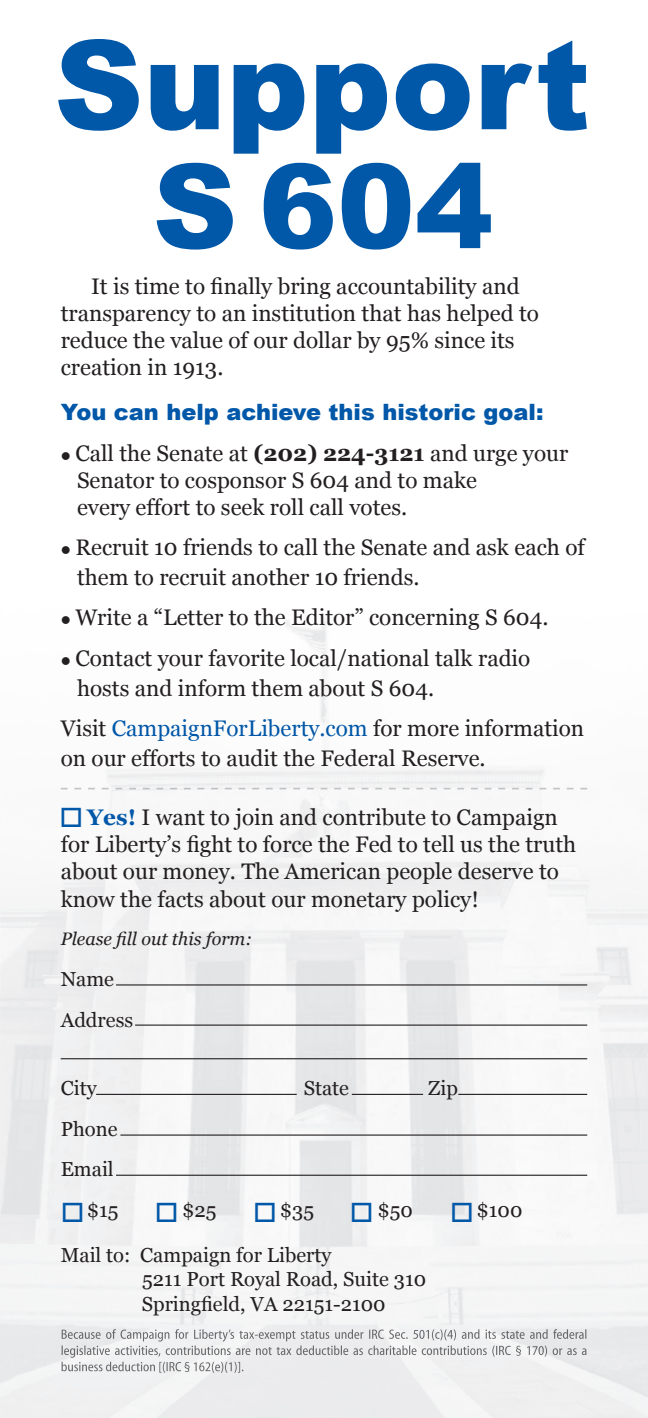
<style>
.page{position:relative;width:648px;height:1418px;background:#fff}
.page>*{position:absolute;margin:0;border:0;box-sizing:border-box;transform-origin:0 0}
.t1{font:900 123.98px "Arial";color:#0157a8}
.t2{font:900 117.23px "Arial";color:#0157a8}
.t3{font:22.5px/27px "Georgia";color:#231f20}
.t4{font:900 22.5px "Arial";color:#0157a8}
.t5{font:20.25px/40.5px "Georgia";color:#231f20}
.t6{font:italic 18px "Georgia";color:#231f20}
.s1{font-weight:700}
.s2{color:#0157a8}
.s3{font-weight:700;color:#0157a8}
</style>
<div class="page">
<img style="left:0;top:620px;width:648px;height:798px">
<img style="left:62px;top:1329px;width:434px;height:12px">
<img style="left:501px;top:1329px;width:86px;height:9px">
<img style="left:62px;top:1345px;width:355px;height:12px">
<img style="left:422px;top:1345px;width:165px;height:11px">
<img style="left:62px;top:1361px;width:181px;height:11px">
<img style="left:61px;top:788px;width:526px;height:1px">
<hr style="left:116px;top:984px;width:471px;height:1px;background:#231f20">
<hr style="left:135px;top:1024px;width:452px;height:1px;background:#231f20">
<hr style="left:96px;top:1093px;width:201px;height:2px;background:#231f20">
<hr style="left:352px;top:1093px;width:71px;height:2px;background:#231f20">
<hr style="left:116px;top:1174px;width:471px;height:1px;background:#231f20">
<hr style="left:61px;top:1058px;width:526px;height:1px;background:#231f20">
<hr style="left:458px;top:1093px;width:129px;height:2px;background:#231f20">
<hr style="left:120px;top:1134px;width:467px;height:1px;background:#231f20">
<svg style="left:62px;top:807px;width:19px;height:20px"></svg>
<svg style="left:63px;top:1202px;width:19px;height:19px"></svg>
<svg style="left:157px;top:1202px;width:19px;height:19px"></svg>
<svg style="left:255px;top:1202px;width:20px;height:19px"></svg>
<svg style="left:352px;top:1202px;width:19px;height:19px"></svg>
<svg style="left:452px;top:1202px;width:20px;height:19px"></svg>
<h1 class="t1" style="left:54px;top:-5px;width:538px">Support</h1>
<h2 class="t2" style="left:153px;top:121px;width:342px">S 604</h2>
<p class="t3" style="left:61px;top:273px;width:480px;text-indent:30px">It is time to finally bring accountability and transparency to an institution that has helped to reduce the value of our dollar by 95% since its creation in 1913.</p>
<p class="t4" style="left:61px;top:396px;width:484px">You can help achieve this historic goal:</p>
<p class="t3" style="left:77px;top:440px;width:493px;text-indent:-16px">● Call the Senate at <span class="s1">(202) 224-3121</span> and urge your<br>Senator to cosponsor S 604 and to make<br>every effort to seek roll call votes.</p>
<p class="t3" style="left:77px;top:533px;width:509px;line-height:29.7px;text-indent:-16px">● Recruit 10 friends to call the Senate and ask each of them to recruit another 10 friends.</p>
<p class="t3" style="left:61px;top:604px;width:489px">● Write a “Letter to the Editor” concerning S 604.</p>
<p class="t3" style="left:77px;top:644px;width:455px;line-height:29.7px;text-indent:-16px">● Contact your favorite local/national talk radio hosts and inform them about S 604.</p>
<p class="t3" style="left:61px;top:714px;width:525px;line-height:29.7px">Visit <span class="s2">CampaignForLiberty.com</span> for more information on our efforts to audit the Federal Reserve.</p>
<p class="t3" style="left:61px;top:804px;width:517px;text-indent:26px"><span class="s3">Yes!</span> I want to join and contribute to Campaign for Liberty’s fight to force the Fed to tell us the truth about our money. The American people deserve to know the facts about our monetary policy!</p>
<p class="t6" style="left:61px;top:928px;width:193px">Please fill out this form:</p>
<p class="t5" style="left:61px;top:959px;width:74px">Name<br>Address</p>
<p class="t5" style="left:61px;top:1068px;width:37px">City</p>
<p class="t5" style="left:304px;top:1068px;width:47px">State</p>
<p class="t5" style="left:428px;top:1068px;width:31px">Zip</p>
<p class="t5" style="left:61px;top:1109px;width:59px;text-align:right">Phone<br>Email $15</p>
<p class="t5" style="left:182px;top:1190px;width:36px">$25</p>
<p class="t5" style="left:280px;top:1190px;width:36px">$35</p>
<p class="t5" style="left:378px;top:1190px;width:37px">$50</p>
<p class="t5" style="left:477px;top:1190px;width:47px">$100</p>
<p class="t5" style="left:142px;top:1243px;width:286px;line-height:24.3px;text-indent:-81px">Mail to: Campaign for Liberty<br>5211 Port Royal Road, Suite 310<br>Springfield, VA 22151-2100</p>
</div>
